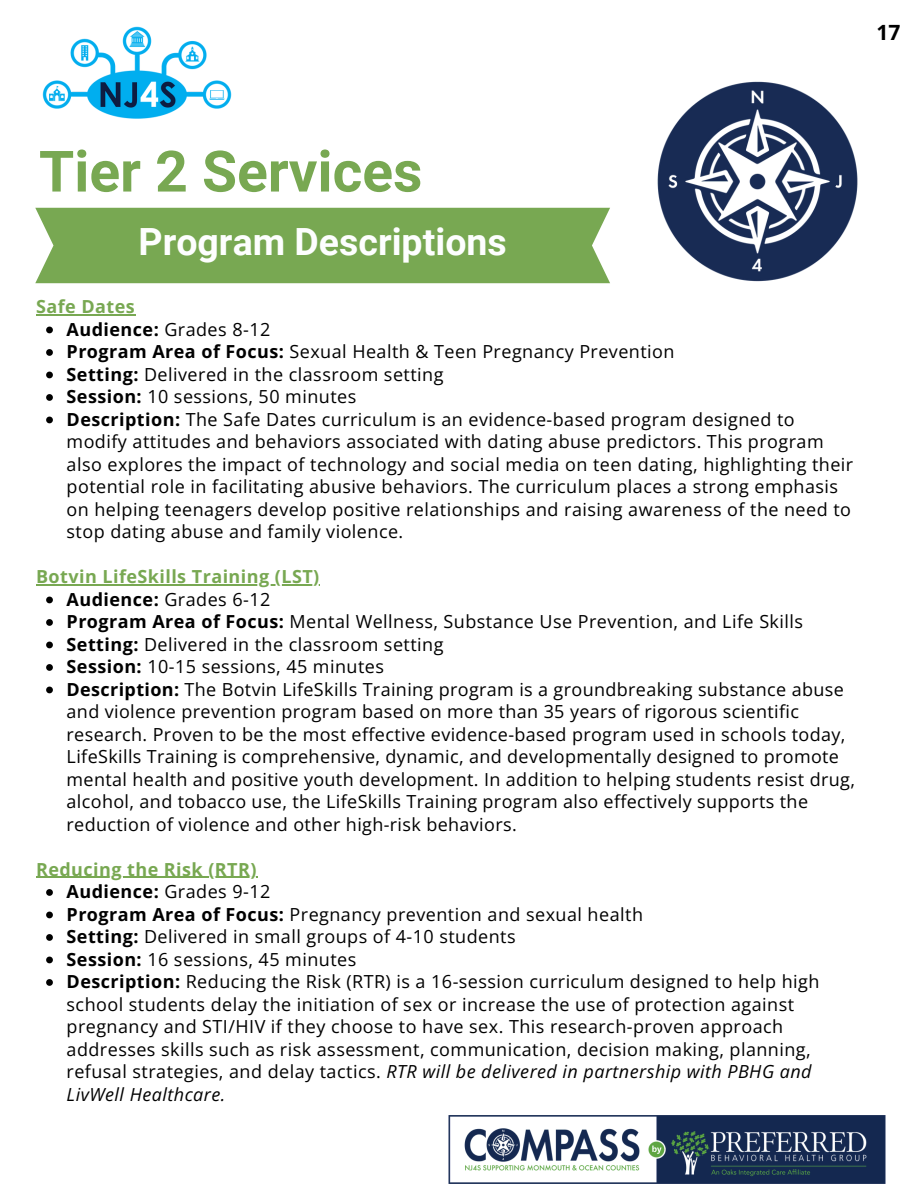
<style>
.page{position:relative;width:918px;height:1188px;background:#fff}
.page>*{position:absolute;margin:0;border:0;box-sizing:border-box;transform-origin:0 0}
.t1{font:700 57px "Roboto";color:#78a852}
.t2{font:700 37.5px "Roboto";color:#fdfefe}
.t3{font:700 21px "Open Sans";color:#000}
.t4{font:18px/22.5px "Open Sans";letter-spacing:.025em;color:#000}
.t5{font:700 18px "Open Sans";letter-spacing:.025em;color:#78a852}
.s1{font-weight:700}
.s2{font-style:italic}
</style>
<div class="page">
<img style="left:42px;top:26px;width:190px;height:93px">
<div style="left:35px;top:208px;width:575px;height:75px;background:#78a852"></div>
<hr style="left:36px;top:314px;width:99px;height:1px;background:#78a852">
<svg style="left:46px;top:327px;width:7px;height:6px"></svg>
<svg style="left:46px;top:349px;width:7px;height:7px"></svg>
<svg style="left:46px;top:372px;width:7px;height:6px"></svg>
<svg style="left:46px;top:394px;width:7px;height:7px"></svg>
<svg style="left:46px;top:417px;width:7px;height:6px"></svg>
<hr style="left:36px;top:584px;width:284px;height:1px;background:#78a852">
<svg style="left:46px;top:597px;width:7px;height:6px"></svg>
<svg style="left:46px;top:619px;width:7px;height:7px"></svg>
<svg style="left:46px;top:642px;width:7px;height:6px"></svg>
<svg style="left:46px;top:664px;width:7px;height:7px"></svg>
<svg style="left:46px;top:687px;width:7px;height:6px"></svg>
<hr style="left:36px;top:877px;width:221px;height:1px;background:#78a852">
<svg style="left:46px;top:889px;width:7px;height:7px"></svg>
<svg style="left:46px;top:912px;width:7px;height:6px"></svg>
<svg style="left:46px;top:934px;width:7px;height:7px"></svg>
<svg style="left:46px;top:957px;width:7px;height:6px"></svg>
<svg style="left:46px;top:979px;width:7px;height:7px"></svg>
<img style="left:448px;top:1115px;width:438px;height:69px">
<img style="left:657px;top:81px;width:201px;height:201px">
<p class="t3" style="left:877px;top:18px;width:25px">17</p>
<p class="t1" style="left:39px;top:139px;width:385px">Tier 2 Services</p>
<p class="t2" style="left:139px;top:220px;width:370px">Program Descriptions</p>
<h1 class="t5" style="left:36px;top:294px;width:100px">Safe Dates</h1>
<p class="t4" style="left:67px;top:317px;width:205px"><span class="s1">Audience:</span> Grades 8-12</p>
<h2 class="t4" style="left:67px;top:340px;width:610px"><span class="s1">Program Area of Focus:</span> Sexual Health &amp; Teen Pregnancy Prevention</h2>
<p class="t4" style="left:67px;top:362px;width:378px"><span class="s1">Setting:</span> Delivered in the classroom setting</p>
<h3 class="t4" style="left:67px;top:385px;width:291px"><span class="s1">Session:</span> 10 sessions, 50 minutes</h3>
<p class="t4" style="left:67px;top:407px;width:788px"><span class="s1">Description:</span> The Safe Dates curriculum is an evidence-based program designed to modify attitudes and behaviors associated with dating abuse predictors. This program also explores the impact of technology and social media on teen dating, highlighting their potential role in facilitating abusive behaviors. The curriculum places a strong emphasis on helping teenagers develop positive relationships and raising awareness of the need to stop dating abuse and family violence.</p>
<p class="t5" style="left:36px;top:564px;width:285px">Botvin LifeSkills Training (LST)</p>
<p class="t4" style="left:67px;top:587px;width:205px"><span class="s1">Audience:</span> Grades 6-12</p>
<p class="t4" style="left:67px;top:610px;width:738px"><span class="s1">Program Area of Focus:</span> Mental Wellness, Substance Use Prevention, and Life Skills</p>
<p class="t4" style="left:67px;top:632px;width:378px"><span class="s1">Setting:</span> Delivered in the classroom setting</p>
<h3 class="t4" style="left:67px;top:655px;width:319px"><span class="s1">Session:</span> 10-15 sessions, 45 minutes</h3>
<p class="t4" style="left:67px;top:677px;width:790px"><span class="s1">Description:</span> The Botvin LifeSkills Training program is a groundbreaking substance abuse and violence prevention program based on more than 35 years of rigorous scientific research. Proven to be the most effective evidence-based program used in schools today, LifeSkills Training is comprehensive, dynamic, and developmentally designed to promote mental health and positive youth development. In addition to helping students resist drug, alcohol, and tobacco use, the LifeSkills Training program also effectively supports the reduction of violence and other high-risk behaviors.</p>
<p class="t5" style="left:36px;top:856px;width:222px">Reducing the Risk (RTR)</p>
<p class="t4" style="left:67px;top:880px;width:205px"><span class="s1">Audience:</span> Grades 9-12</p>
<p class="t4" style="left:67px;top:902px;width:578px"><span class="s1">Program Area of Focus:</span> Pregnancy prevention and sexual health</p>
<p class="t4" style="left:67px;top:925px;width:451px"><span class="s1">Setting:</span> Delivered in small groups of 4-10 students</p>
<h3 class="t4" style="left:67px;top:947px;width:291px"><span class="s1">Session:</span> 16 sessions, 45 minutes</h3>
<p class="t4" style="left:67px;top:970px;width:754px"><span class="s1">Description:</span> Reducing the Risk (RTR) is a 16-session curriculum designed to help high school students delay the initiation of sex or increase the use of protection against pregnancy and STI/HIV if they choose to have sex. This research-proven approach addresses skills such as risk assessment, communication, decision making, planning, refusal strategies, and delay tactics. <span class="s2">RTR will be delivered in partnership with PBHG and LivWell Healthcare.</span></p>
</div>
